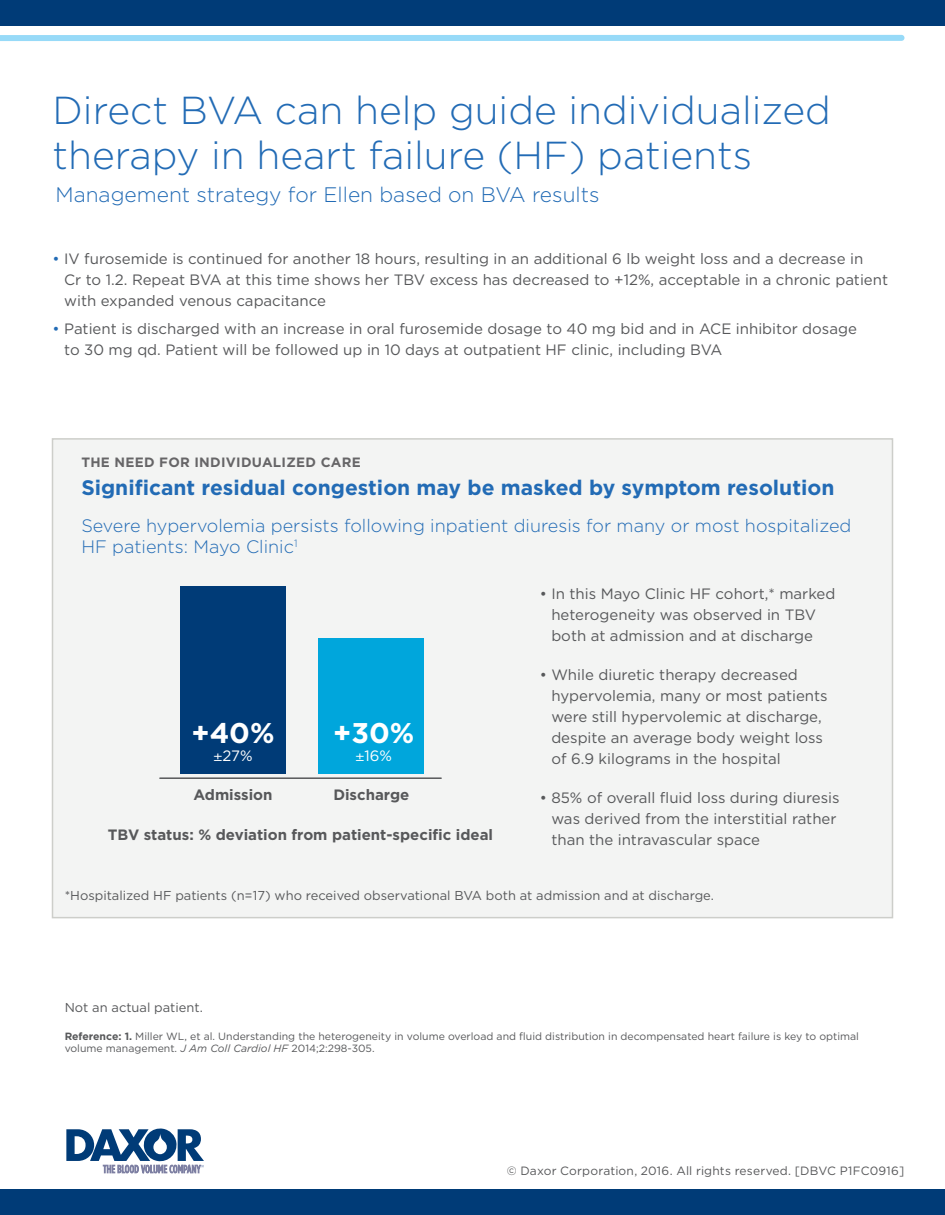
<style>
.page{position:relative;width:945px;height:1215px;background:#fff}
.page>*{position:absolute;margin:0;border:0;box-sizing:border-box;transform-origin:0 0}
.t1{font:300 39px/45px "Gotham";color:#226bb5}
.t2{font:700 28.5px "Gotham";color:#fff}
.t3{font:700 21px "Gotham";color:#226bb5}
.t4{font:300 21px "Gotham";color:#226bb5}
.t5{font:300 18px/21.6px "Gotham";color:#226bb5}
.t6{font:15px/21px "Gotham";color:#57585a}
.t7{font:700 15px "Gotham";color:#57585a}
.t8{font:15px "Gotham";color:#fff}
.t9{font:700 13.5px "Gotham";letter-spacing:.02em;color:#666567}
.t10{font:12.9px "Gotham";color:#57585a}
.t11{font:12px "Gotham";letter-spacing:.015em;color:#57585a}
.t12{font:10.5px/12.6px "Gotham";color:#57585a}
.s1{color:#226bb5}
.s2{font-family:"Helvetica Neue"}
.s3{font-weight:700}
.s4{font-style:italic}
</style>
<div class="page">
<div style="left:0;top:0;width:945px;height:26px;background:#003b77"></div>
<div style="left:0;top:35px;width:904px;height:6px;background:#97daf8"></div>
<svg style="left:66px;top:1128px;width:138px;height:45px"></svg>
<div style="left:0;top:1190px;width:945px;height:25px;background:#003b77"></div>
<div style="left:52px;top:438px;width:841px;height:480px;background:#f3f4f3;border:2px solid #cdceca"></div>
<hr style="left:160px;top:777px;width:281px;height:2px;background:#57585a">
<div style="left:181px;top:586px;width:105px;height:188px;background:#003b77"></div>
<div style="left:319px;top:638px;width:105px;height:136px;background:#00a6dc"></div>
<h1 class="t1" style="left:52px;top:87px;width:780px">Direct BVA can help guide individualized therapy in heart failure (HF) patients</h1>
<h3 class="t4" style="left:56px;top:183px;width:546px">Management strategy for Ellen based on BVA results</h3>
<p class="t6" style="left:64px;top:248px;width:825px;text-indent:-12px"><span class="s1">•</span> IV furosemide is continued for another 18 hours, resulting in an additional 6 lb weight loss and a decrease in<br>Cr to 1.2. Repeat BVA at this time shows her TBV excess has decreased to +12%, acceptable in a chronic patient with expanded venous capacitance</p>
<p class="t6" style="left:64px;top:318px;width:794px;text-indent:-12px"><span class="s1">•</span> Patient is discharged with an increase in oral furosemide dosage to 40 mg bid and in ACE inhibitor dosage to 30 mg qd. Patient will be followed up in 10 days at outpatient HF clinic, including BVA</p>
<p class="t9" style="left:81px;top:454px;width:281px">THE NEED FOR INDIVIDUALIZED CARE</p>
<h3 class="t3" style="left:81px;top:475px;width:755px">Significant residual congestion may be masked by symptom resolution</h3>
<p class="t5" style="left:81px;top:514px;width:772px">Severe hypervolemia persists following inpatient diuresis for many or most hospitalized<br>HF patients: Mayo Clinic<sup>1</sup></p>
<p class="t6" style="left:551px;top:583px;width:286px;text-indent:-12px">• In this Mayo Clinic HF cohort,* marked heterogeneity was observed in TBV both at admission and at discharge</p>
<p class="t6" style="left:551px;top:664px;width:278px;text-indent:-12px">• While diuretic therapy decreased hypervolemia, many or most patients were still hypervolemic at discharge, despite an average body weight loss of 6.9 kilograms in the hospital</p>
<p class="t6" style="left:540px;top:787px;width:301px;text-align:center">• 85% of overall fluid loss during diuresis was derived from the interstitial rather</p>
<p class="t7" style="left:108px;top:826px;width:387px">TBV status: % deviation from patient-specific ideal</p>
<p class="t6" style="left:551px;top:829px;width:210px">than the intravascular space</p>
<h2 class="t2" style="left:191px;top:717px;width:85px">+40%</h2>
<p class="t8" style="left:213px;top:747px;width:41px"><span class="s2">±</span>27%</p>
<h2 class="t2" style="left:333px;top:717px;width:83px">+30%</h2>
<p class="t8" style="left:356px;top:747px;width:38px"><span class="s2">±</span>16%</p>
<p class="t7" style="left:193px;top:786px;width:81px">Admission</p>
<p class="t7" style="left:333px;top:786px;width:78px">Discharge</p>
<p class="t10" style="left:65px;top:888px;width:651px">*Hospitalized HF patients (n=17) who received observational BVA both at admission and at discharge.</p>
<p class="t10" style="left:65px;top:1001px;width:140px">Not an actual patient.</p>
<p class="t12" style="left:65px;top:1030px;width:796px"><span class="s3">Reference: 1.</span> Miller WL, et al. Understanding the heterogeneity in volume overload and fluid distribution in decompensated heart failure is key to optimal volume management. <span class="s4">J Am Coll Cardiol HF</span> 2014;2:298-305.</p>
<p class="t11" style="left:507px;top:1164px;width:399px">© Daxor Corporation, 2016. All rights reserved. [DBVC P1FC0916]</p>
</div>
